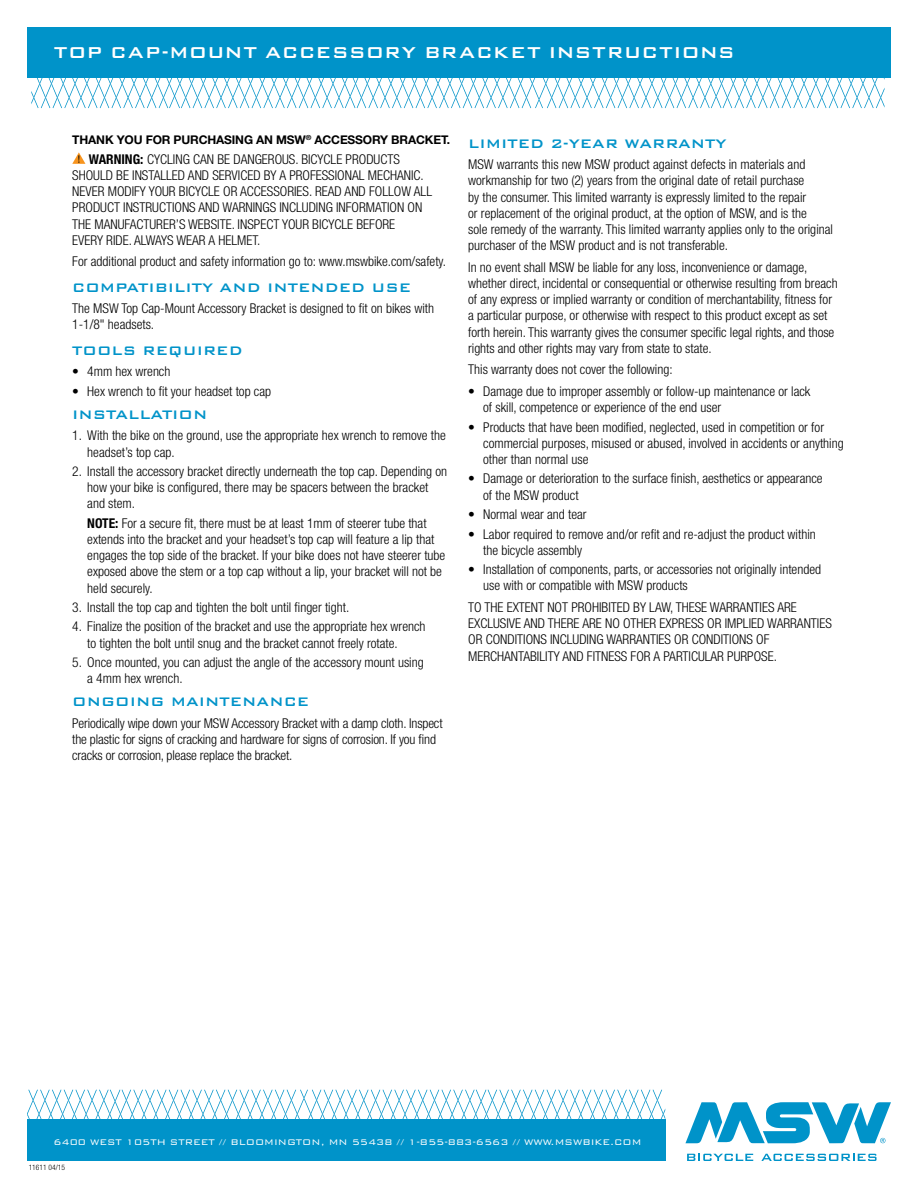
<style>
.page{position:relative;width:918px;height:1188px;background:#fff}
.page>*{position:absolute;margin:0;border:0;box-sizing:border-box;transform-origin:0 0}
.t1{font:500 21px "Bank Gothic BT";letter-spacing:.005em;color:#fff}
.t2{font:500 16.5px "Bank Gothic BT";color:#0093c9}
.t3{font:300 condensed 13.5px/16.2px "Helvetica Neue";color:#000}
.t4{font:700 12px "Helvetica Neue";letter-spacing:-.01em;color:#000}
.t5{font:300 10.8px "Bank Gothic BT";color:#fff}
.t6{font:300 condensed 7.5px "Helvetica Neue";color:#000}
.s1{font-weight:700}
</style>
<div class="page">
<svg style="left:31px;top:78px;width:854px;height:30px"></svg>
<svg style="left:27px;top:1090px;width:638px;height:30px"></svg>
<div style="left:27px;top:1120px;width:638px;height:41px;background:#0093c9"></div>
<div style="left:27px;top:27px;width:864px;height:51px;background:#0093c9"></div>
<svg style="left:687px;top:1154px;width:66px;height:7px"></svg>
<svg style="left:761px;top:1154px;width:116px;height:7px"></svg>
<svg style="left:685px;top:1102px;width:206px;height:41px"></svg>
<svg style="left:72px;top:152px;width:13px;height:12px"></svg>
<h1 class="t1" style="left:54px;top:41px;width:682px">TOP CAP-MOUNT ACCESSORY BRACKET INSTRUCTIONS</h1>
<p class="t4" style="left:72px;top:133px;width:379px">THANK YOU FOR PURCHASING AN MSW<sup>®</sup> ACCESSORY BRACKET.</p>
<p class="t3" style="left:72px;top:151px;width:361px;text-indent:16px"><span class="s1">WARNING:</span> CYCLING CAN BE DANGEROUS. BICYCLE PRODUCTS SHOULD BE INSTALLED AND SERVICED BY A PROFESSIONAL MECHANIC.<br>NEVER MODIFY YOUR BICYCLE OR ACCESSORIES. READ AND FOLLOW ALL PRODUCT INSTRUCTIONS AND WARNINGS INCLUDING INFORMATION ON THE MANUFACTURER’S WEBSITE. INSPECT YOUR BICYCLE BEFORE<br>EVERY RIDE. ALWAYS WEAR A HELMET.</p>
<p class="t3" style="left:72px;top:253px;width:375px">For additional product and safety information go to: www.mswbike.com/safety.</p>
<p class="t2" style="left:72px;top:278px;width:341px">COMPATIBILITY AND INTENDED USE</p>
<p class="t3" style="left:72px;top:300px;width:363px">The MSW Top Cap-Mount Accessory Bracket is designed to fit on bikes with<br>1-1/8" headsets.</p>
<p class="t2" style="left:72px;top:341px;width:172px">TOOLS REQUIRED</p>
<p class="t3" style="left:72px;top:363px;width:100px">• 4mm hex wrench</p>
<p class="t3" style="left:72px;top:383px;width:200px">• Hex wrench to fit your headset top cap</p>
<p class="t2" style="left:72px;top:406px;width:137px">INSTALLATION</p>
<p class="t3" style="left:87px;top:427px;width:360px;text-indent:-15px">1. With the bike on the ground, use the appropriate hex wrench to remove the headset’s top cap.</p>
<p class="t3" style="left:87px;top:463px;width:361px;text-indent:-15px">2. Install the accessory bracket directly underneath the top cap. Depending on how your bike is configured, there may be spacers between the bracket and stem.</p>
<p class="t3" style="left:87px;top:515px;width:360px"><span class="s1">NOTE:</span> For a secure fit, there must be at least 1mm of steerer tube that extends into the bracket and your headset’s top cap will feature a lip that engages the top side of the bracket. If your bike does not have steerer tube exposed above the stem or a top cap without a lip, your bracket will not be held securely.</p>
<p class="t3" style="left:72px;top:599px;width:279px">3. Install the top cap and tighten the bolt until finger tight.</p>
<p class="t3" style="left:87px;top:618px;width:340px;text-indent:-15px">4. Finalize the position of the bracket and use the appropriate hex wrench to tighten the bolt until snug and the bracket cannot freely rotate.</p>
<p class="t3" style="left:87px;top:654px;width:338px;text-indent:-15px">5. Once mounted, you can adjust the angle of the accessory mount using a 4mm hex wrench.</p>
<p class="t2" style="left:72px;top:693px;width:239px">ONGOING MAINTENANCE</p>
<p class="t3" style="left:72px;top:715px;width:372px">Periodically wipe down your MSW Accessory Bracket with a damp cloth. Inspect the plastic for signs of cracking and hardware for signs of corrosion. If you find cracks or corrosion, please replace the bracket.</p>
<p class="t2" style="left:468px;top:134px;width:260px">LIMITED 2-YEAR WARRANTY</p>
<p class="t3" style="left:468px;top:156px;width:366px">MSW warrants this new MSW product against defects in materials and workmanship for two (2) years from the original date of retail purchase<br>by the consumer. This limited warranty is expressly limited to the repair<br>or replacement of the original product, at the option of MSW, and is the<br>sole remedy of the warranty. This limited warranty applies only to the original purchaser of the MSW product and is not transferable.</p>
<p class="t3" style="left:468px;top:259px;width:371px">In no event shall MSW be liable for any loss, inconvenience or damage, whether direct, incidental or consequential or otherwise resulting from breach of any express or implied warranty or condition of merchantability, fitness for a particular purpose, or otherwise with respect to this product except as set forth herein. This warranty gives the consumer specific legal rights, and those rights and other rights may vary from state to state.</p>
<p class="t3" style="left:468px;top:361px;width:206px">This warranty does not cover the following:</p>
<p class="t3" style="left:483px;top:383px;width:329px;text-indent:-15px">• Damage due to improper assembly or follow-up maintenance or lack of skill, competence or experience of the end user</p>
<p class="t3" style="left:483px;top:419px;width:362px;text-indent:-15px">• Products that have been modified, neglected, used in competition or for commercial purposes, misused or abused, involved in accidents or anything other than normal use</p>
<p class="t3" style="left:483px;top:471px;width:341px;text-indent:-15px">• Damage or deterioration to the surface finish, aesthetics or appearance of the MSW product</p>
<p class="t3" style="left:468px;top:506px;width:120px">• Normal wear and tear</p>
<p class="t3" style="left:483px;top:526px;width:334px;text-indent:-15px">• Labor required to remove and/or refit and re-adjust the product within the bicycle assembly</p>
<p class="t3" style="left:483px;top:561px;width:339px;text-indent:-15px">• Installation of components, parts, or accessories not originally intended use with or compatible with MSW products</p>
<p class="t3" style="left:468px;top:599px;width:365px">TO THE EXTENT NOT PROHIBITED BY LAW, THESE WARRANTIES ARE EXCLUSIVE AND THERE ARE NO OTHER EXPRESS OR IMPLIED WARRANTIES OR CONDITIONS INCLUDING WARRANTIES OR CONDITIONS OF MERCHANTABILITY AND FITNESS FOR A PARTICULAR PURPOSE.</p>
<p class="t5" style="left:53px;top:1136px;width:590px">6400 WEST 105TH STREET // BLOOMINGTON, MN 55438 // 1-855-883-6563 // WWW.MSWBIKE.COM</p>
<p class="t6" style="left:29px;top:1163px;width:38px">11611 04/15</p>
</div>
